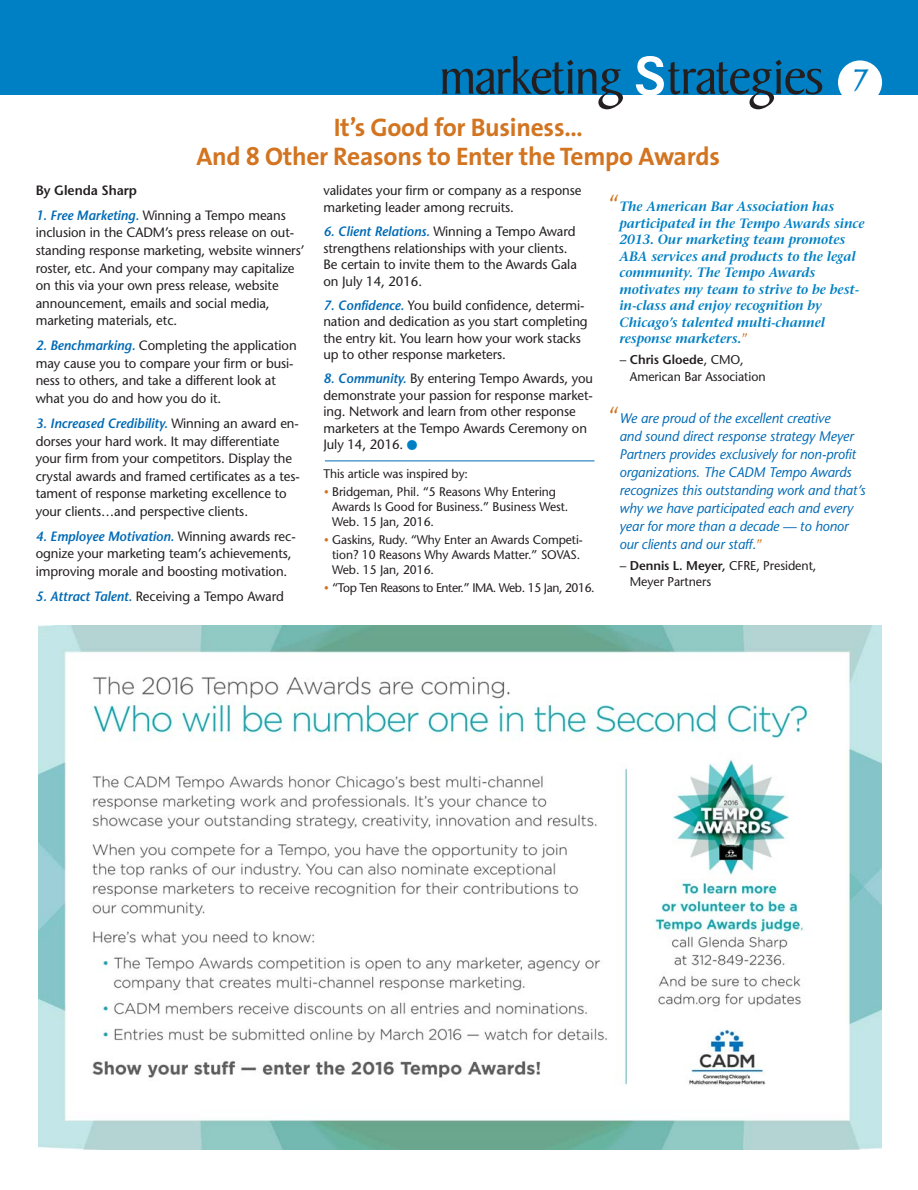
<style>
.page{position:relative;width:918px;height:1190px;background:#fff}
.page>*{position:absolute;margin:0;border:0;box-sizing:border-box;transform-origin:0 0}
.t1{font:54px "Baker Signet";letter-spacing:-.035em;color:#231f20}
.t2{font:700 25.5px/28.5px "The Sans";letter-spacing:-.01em;color:#d27420;text-align:center}
.t3{font:italic 13.95px/18px "Stone Sans";letter-spacing:-.005em;color:#006ab5}
.t4{font:13.5px/17.5px "Stone Sans";letter-spacing:-.005em;color:#231f20}
.t5{font:italic 600 13.5px/16.5px "Stone Serif";letter-spacing:-.005em;color:#0080c4}
.t6{font:600 13.5px "Stone Sans";letter-spacing:-.005em;color:#231f20}
.t7{font:12.75px/16.5px "Stone Sans";letter-spacing:-.005em;color:#231f20}
.t8{font:12.45px/15px "Stone Sans";letter-spacing:-.005em;color:#231f20}
.t9{font:12.45px "Stone Sans";letter-spacing:-.035em;color:#231f20}
.s1{font-family:"SIL Hei Med Jian";color:#fff}
.s2{font-size:33.15px;color:#0080c4}
.s3{font-weight:600;font-style:italic;color:#006ab5}
.s4{font-weight:600;font-size:28.5px;color:#0080c4}
.s5{font-family:"Adobe Garamond Pro";font-style:italic;color:#d27420}
.s6{font-weight:400;font-style:normal;font-size:22.5px;color:#d27420}
.s7{font-weight:400;font-style:normal;color:#d27420}
.s8{font-size:13.5px}
.s9{font-weight:600}
.s10{font-family:"Stone Serif";font-style:normal;font-size:22.5px;color:#d27420}
.s11{font-family:"Stone Serif";font-style:normal;font-size:13.5px;color:#d27420}
</style>
<div class="page">
<div style="left:0;top:0;width:917px;height:95px;background:#0080c4"></div>
<div style="left:837px;top:60px;width:44px;height:44px;background:#fff;border-radius:50%"></div>
<img style="left:38px;top:625px;width:843px;height:524px">
<hr style="left:325px;top:460px;width:269px;height:1px;background:#006ab5">
<h1 class="t1" style="left:439px;top:56px;width:430px">marketing <span class="s1">S</span>trategies <span class="s2">7</span></h1>
<h2 class="t2" style="left:196px;top:116px;width:524px">It’s Good for Business…<br>And 8 Other Reasons to Enter the Tempo Awards</h2>
<p class="t6" style="left:36px;top:185px;width:103px">By Glenda Sharp</p>
<p class="t4" style="left:36px;top:208px;width:270px"><span class="s3">1. Free Marketing.</span> Winning a Tempo means inclusion in the CADM’s press release on out&shy;standing response marketing, website winners’ roster, etc. And your company may capitalize on this via your own press release, website announcement, emails and social media, marketing materials, etc.</p>
<p class="t4" style="left:36px;top:338px;width:262px"><span class="s3">2. Benchmarking.</span> Completing the application may cause you to compare your firm or busi&shy;ness to others, and take a different look at what you do and how you do it.</p>
<p class="t4" style="left:36px;top:416px;width:265px"><span class="s3">3. Increased Credibility.</span> Winning an award en&shy;dorses your hard work. It may differentiate your firm from your competitors. Display the crystal awards and framed certificates as a tes&shy;tament of response marketing excellence to your clients…and perspective clients.</p>
<p class="t4" style="left:36px;top:529px;width:261px"><span class="s3">4. Employee Motivation.</span> Winning awards rec&shy;ognize your marketing team’s achievements, improving morale and boosting motivation.</p>
<p class="t4" style="left:36px;top:589px;width:250px"><span class="s3">5. Attract Talent.</span> Receiving a Tempo Award</p>
<p class="t4" style="left:323px;top:183px;width:259px">validates your firm or company as a response marketing leader among recruits.</p>
<p class="t4" style="left:323px;top:225px;width:255px;line-height:16.5px"><span class="s3">6. Client Relations.</span> Winning a Tempo Award strengthens relationships with your clients.<br>Be certain to invite them to the Awards Gala on July 14, 2016.</p>
<p class="t4" style="left:323px;top:298px;width:266px;line-height:16.5px"><span class="s3">7. Confidence.</span> You build confidence, determi&shy;nation and dedication as you start completing the entry kit. You learn how your work stacks up to other response marketers.</p>
<p class="t4" style="left:323px;top:372px;width:271px;line-height:16.5px"><span class="s3">8. Community.</span> By entering Tempo Awards, you demonstrate your passion for response market&shy;ing. Network and learn from other response marketers at the Tempo Awards Ceremony on July 14, 2016.<span class="s4">•</span></p>
<p class="t8" style="left:323px;top:467px;width:146px">This article was inspired by:</p>
<p class="t8" style="left:332px;top:485px;width:237px;text-indent:-9px"><span class="s5">•</span> Bridgeman, Phil. “5 Reasons Why Entering<br>Awards Is Good for Business.” Business West.<br>Web. 15 Jan, 2016.</p>
<p class="t8" style="left:332px;top:533px;width:252px;text-indent:-9px"><span class="s5">•</span> Gaskins, Rudy. “Why Enter an Awards Competi&shy;tion? 10 Reasons Why Awards Matter.” SOVAS.<br>Web. 15 Jan, 2016.</p>
<p class="t9" style="left:323px;top:583px;width:272px"><span class="s5">•</span> “Top Ten Reasons to Enter.” IMA. Web. 15 Jan, 2016.</p>
<p class="t5" style="left:619px;top:199px;width:247px;text-indent:-11px"><span class="s6">“</span>The American Bar Association has participated in the Tempo Awards since 2013. Our marketing team promotes ABA services and products to the legal community. The Tempo Awards motivates my team to strive to be best&shy;in-class and enjoy recognition by Chicago’s talented multi-channel response marketers.<span class="s7">”</span></p>
<p class="t7" style="left:629px;top:353px;width:137px;text-indent:-10px"><span class="s8">–</span> <span class="s9">Chris Gloede</span>, CMO,<br>American Bar Association</p>
<p class="t3" style="left:619px;top:410px;width:247px;text-indent:-11px"><span class="s10">“</span>We are proud of the excellent creative<br>and sound direct response strategy Meyer Partners provides exclusively for non-profit organizations. The CADM Tempo Awards recognizes this outstanding work and that’s why we have participated each and every year for more than a decade — to honor our clients and our staff.<span class="s11">”</span></p>
<p class="t7" style="left:629px;top:558px;width:188px;text-indent:-10px"><span class="s8">–</span> <span class="s9">Dennis L. Meyer,</span> CFRE, President,<br>Meyer Partners</p>
</div>
